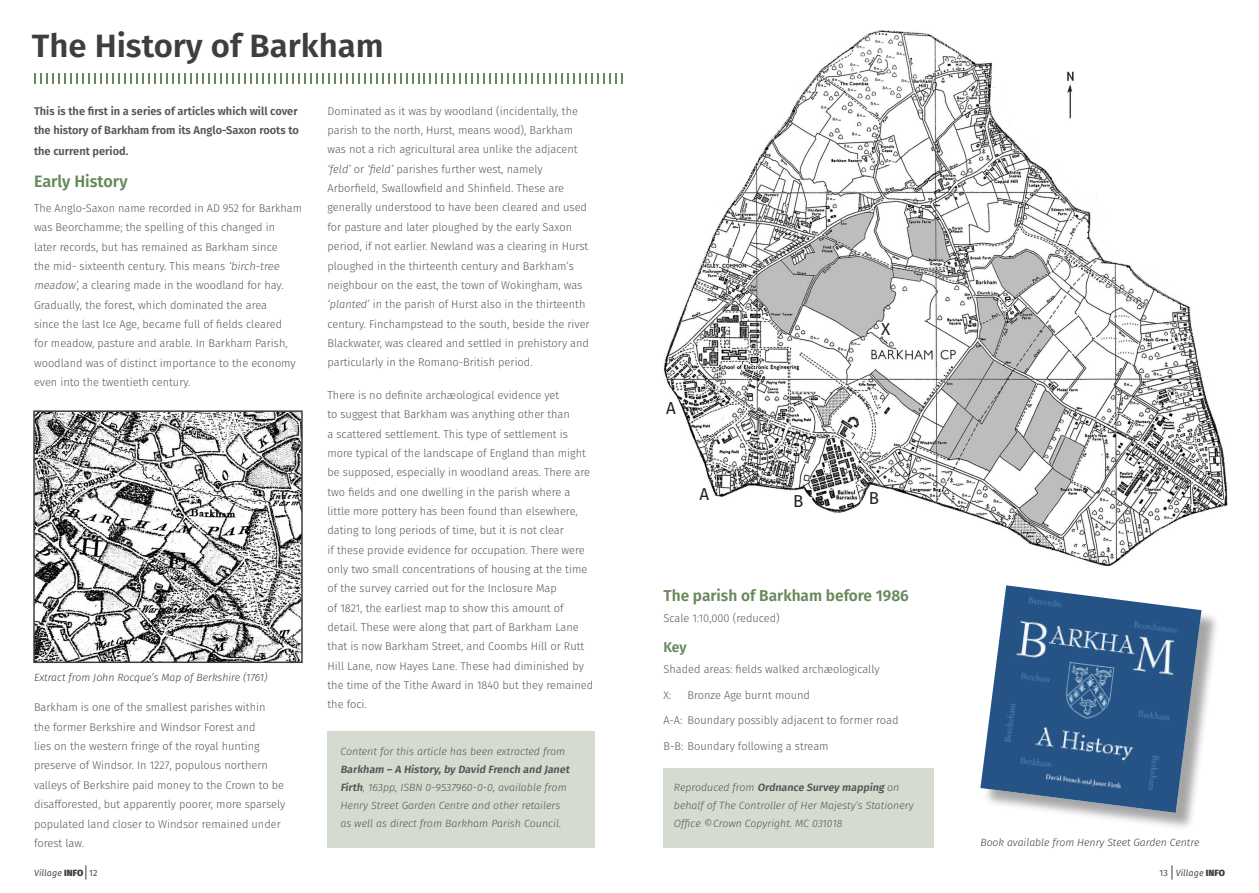
<style>
.page{position:relative;width:1259px;height:893px;background:#fff}
.page>*{position:absolute;margin:0;border:0;box-sizing:border-box;transform-origin:0 0}
.t1{font:600 32.25px "Fira Sans";color:#3e3e3f}
.t2{font:17.25px "Fira Sans";color:#231f20}
.t3{font:600 16.5px "Fira Sans";color:#67895b}
.t4{font:600 15.75px "Fira Sans";color:#67895b}
.t5{font:600 14.25px "Fira Sans";color:#67895b}
.t6{font:300 11.25px/19.4px "Fira Sans";color:#545557}
.t7{font:600 11.25px/19.4px "Fira Sans";color:#545557}
.t8{font:italic 300 10.5px/18px "Fira Sans";color:#545557}
.t9{font:italic 300 10.5px "Fira Sans";color:#3e3e3f}
.t10{font:italic 9px "Fira Sans";letter-spacing:.01em;color:#3e3e3f}
.s1{font-style:italic}
.s2{font-weight:600;font-style:normal}
.s3{font-weight:800;font-style:normal}
.s4{font-style:normal}
</style>
<div class="page">
<svg style="left:85px;top:865px;width:1px;height:15px"></svg>
<svg style="left:1171px;top:865px;width:1px;height:15px"></svg>
<svg style="left:34px;top:73px;width:589px;height:11px"></svg>
<div style="left:327px;top:730px;width:268px;height:117px;background:#d5dbcf"></div>
<div style="left:663px;top:767px;width:270px;height:80px;background:#d5dbcf"></div>
<img style="left:664px;top:30px;width:564px;height:536px">
<img style="left:36px;top:413px;width:264px;height:247px">
<div style="left:33px;top:410px;width:270px;height:253px;border:2px solid #3e3e3f"></div>
<div style="left:983px;top:588px;width:236px;height:243px;background:#231f20;opacity:.4"></div>
<img style="left:980px;top:585px;width:221px;height:228px">
<h1 class="t1" style="left:32px;top:19px;width:353px">The History of Barkham</h1>
<p class="t7" style="left:34px;top:100px;width:266px">This is the first in a series of articles which will cover the history of Barkham from its Anglo-Saxon roots to</p>
<p class="t7" style="left:34px;top:141px;width:96px">the current period.</p>
<h3 class="t3" style="left:34px;top:167px;width:95px">Early History</h3>
<p class="t6" style="left:34px;top:198px;width:269px">The Anglo-Saxon name recorded in AD 952 for Barkham was Beorchamme; the spelling of this changed in<br>later records, but has remained as Barkham since<br>the mid- sixteenth century. This means ‘birch-tree meadow’, a clearing made in the woodland for hay.<br>Gradually, the forest, which dominated the area<br>since the last Ice Age, became full of fields cleared<br>for meadow, pasture and arable. In Barkham Parish, woodland was of distinct importance to the economy even into the twentieth century.</p>
<p class="t9" style="left:34px;top:670px;width:235px">Extract from John Rocque’s Map of Berkshire (1761)</p>
<p class="t6" style="left:34px;top:698px;width:253px">Barkham is one of the smallest parishes within<br>the former Berkshire and Windsor Forest and<br>lies on the western fringe of the royal hunting preserve of Windsor. In 1227, populous northern valleys of Berkshire paid money to the Crown to be disafforested, but apparently poorer, more sparsely populated land closer to Windsor remained under forest law.</p>
<p class="t6" style="left:327px;top:101px;width:264px">Dominated as it was by woodland (incidentally, the parish to the north, Hurst, means wood), Barkham was not a rich agricultural area unlike the adjacent <span class="s1">‘feld’</span> or <span class="s1">‘field’</span> parishes further west, namely Arborfield, Swallowfield and Shinfield. These are generally understood to have been cleared and used for pasture and later ploughed by the early Saxon period, if not earlier. Newland was a clearing in Hurst ploughed in the thirteenth century and Barkham’s neighbour on the east, the town of Wokingham, was <span class="s1">‘planted’</span> in the parish of Hurst also in the thirteenth century. Finchampstead to the south, beside the river Blackwater, was cleared and settled in prehistory and particularly in the Romano-British period.</p>
<p class="t6" style="left:327px;top:385px;width:267px">There is no definite archæological evidence yet<br>to suggest that Barkham was anything other than<br>a scattered settlement. This type of settlement is more typical of the landscape of England than might be supposed, especially in woodland areas. There are two fields and one dwelling in the parish where a little more pottery has been found than elsewhere, dating to long periods of time, but it is not clear<br>if these provide evidence for occupation. There were only two small concentrations of housing at the time of the survey carried out for the Inclosure Map<br>of 1821, the earliest map to show this amount of detail. These were along that part of Barkham Lane that is now Barkham Street, and Coombs Hill or Rutt Hill Lane, now Hayes Lane. These had diminished by the time of the Tithe Award in 1840 but they remained the foci.</p>
<p class="t8" style="left:340px;top:742px;width:226px">Content for this article has been extracted from</p>
<p class="t8" style="left:340px;top:760px;width:233px"><span class="s2">Barkham – A History,by David French and Janet Firth</span>, 163pp, ISBN 0-9537960-0-0, available from Henry Street Garden Centre and other retailers as well as direct from Barkham Parish Council.</p>
<h2 class="t2" style="left:666px;top:395px;width:11px">A</h2>
<h2 class="t2" style="left:699px;top:481px;width:11px">A</h2>
<h2 class="t2" style="left:881px;top:316px;width:11px">X</h2>
<h2 class="t2" style="left:793px;top:488px;width:12px">B</h2>
<h2 class="t2" style="left:869px;top:485px;width:12px">B</h2>
<h3 class="t4" style="left:663px;top:582px;width:247px">The parish of Barkham before 1986</h3>
<p class="t6" style="left:663px;top:608px;width:118px">Scale 1:10,000 (reduced)</p>
<p class="t5" style="left:663px;top:635px;width:25px">Key</p>
<p class="t6" style="left:663px;top:659px;width:218px">Shaded areas: fields walked archæologically</p>
<p class="t6" style="left:663px;top:685px;width:9px">X:</p>
<p class="t6" style="left:687px;top:685px;width:124px">Bronze Age burnt mound</p>
<p class="t6" style="left:663px;top:711px;width:236px">A-A: Boundary possibly adjacent to former road</p>
<p class="t6" style="left:663px;top:736px;width:167px">B-B: Boundary following a stream</p>
<p class="t8" style="left:674px;top:778px;width:241px">R e p ro d u ce d fro m <span class="s2">Ordnance Survey mapping</span> o n behalf of The Controller of Her Majesty’s Stationery<br>Office ©Crown Copyright. MC 031018</p>
<p class="t9" style="left:980px;top:835px;width:220px">Book available from Henry Steet Garden Centre</p>
<p class="t10" style="left:34px;top:866px;width:65px">Village <span class="s3">INFO</span> <span class="s4">12</span></p>
<p class="t10" style="left:1159px;top:866px;width:67px"><span class="s4">13</span> Village <span class="s3">INFO</span></p>
</div>
